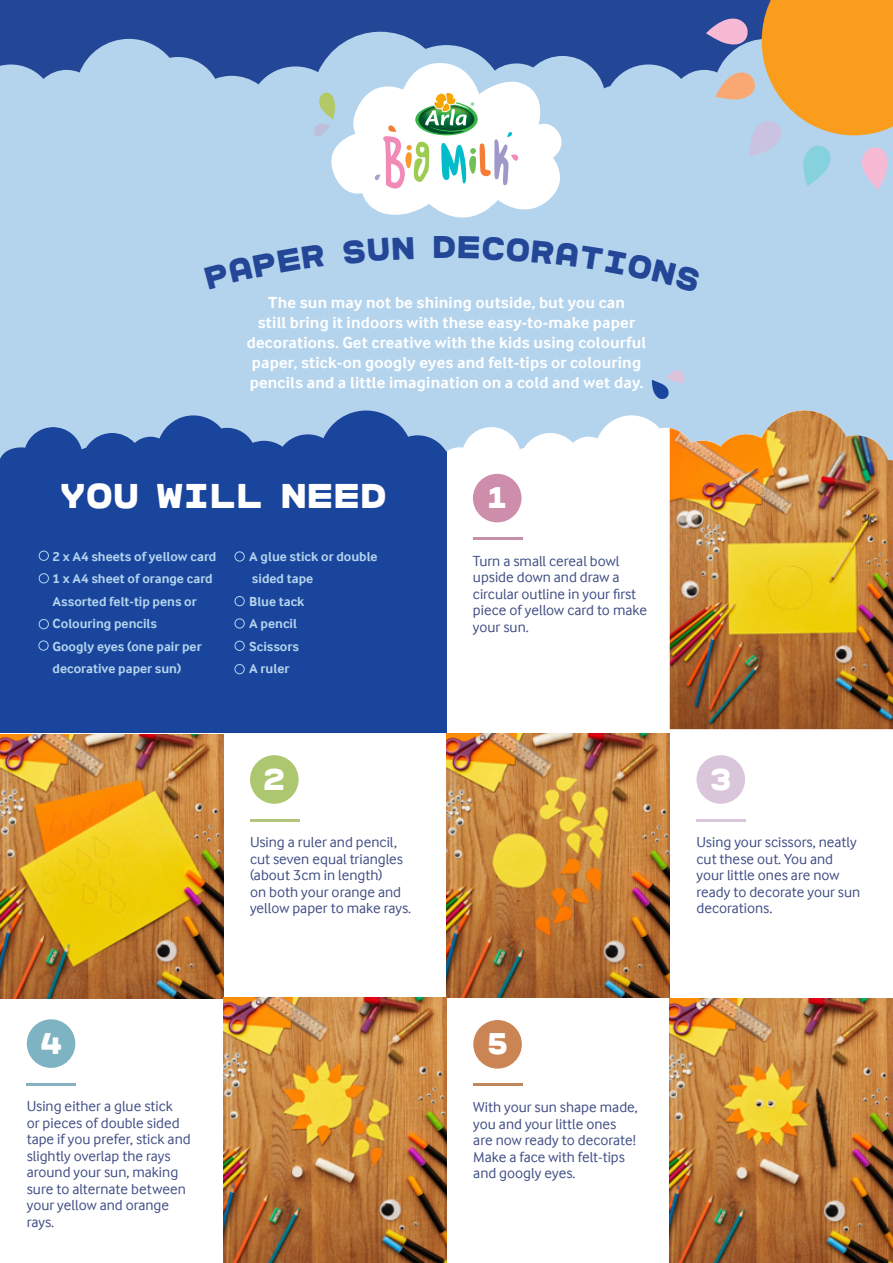
<style>
.page{position:relative;width:893px;height:1263px;background:#fff}
.page>*{position:absolute;margin:0;border:0;box-sizing:border-box;transform-origin:0 0}
.t1{font:34.5px "ARLASTRONG Mono";color:#fff}
.t2{font:31.5px "ARLASTRONG Mono";color:#234697}
.t3{font:30px "ARLASTRONG Mono";color:#fff}
.t4{font:700 16.5px/19.8px "Arla Inter Face";letter-spacing:.01em;color:#fff;text-align:center}
.t5{font:15px/16.5px "Arla Inter Face";color:#3f4d84}
.t6{font:700 13.5px/22.5px "Arla Inter Face";color:#b4d4ed}
</style>
<div class="page">
<div style="left:0;top:0;width:893px;height:470px;background:#b4d4ed"></div>
<svg style="left:0;top:0;width:204px;height:79px;fill:#234697"></svg>
<svg style="left:446px;top:415px;width:299px;height:378px"></svg>
<img style="left:670px;top:410px;width:223px;height:319px">
<div style="left:0;top:410px;width:446px;height:324px;background:#19459d"></div>
<img style="left:446px;top:734px;width:224px;height:264px">
<img style="left:0;top:734px;width:223px;height:264px">
<img style="left:223px;top:998px;width:223px;height:265px">
<img style="left:670px;top:999px;width:223px;height:264px">
<div style="left:473px;top:474px;width:48px;height:48px;background:#cd8dab;border-radius:50%"></div>
<hr style="left:473px;top:537px;width:49px;height:3px;background:#c490aa">
<div style="left:696px;top:755px;width:49px;height:49px;background:#dac6da;border-radius:50%"></div>
<hr style="left:696px;top:819px;width:50px;height:2px;background:#d7c7d9">
<div style="left:250px;top:755px;width:49px;height:49px;background:#adc770;border-radius:50%"></div>
<hr style="left:250px;top:819px;width:49px;height:2px;background:#b2c57a">
<div style="left:27px;top:1019px;width:48px;height:49px;background:#7db3c3;border-radius:50%"></div>
<hr style="left:27px;top:1083px;width:49px;height:2px;background:#88b2c1">
<div style="left:473px;top:1020px;width:49px;height:48px;background:#cb8555;border-radius:50%"></div>
<hr style="left:473px;top:1083px;width:50px;height:3px;background:#c1875d">
<svg style="left:652px;top:370px;width:33px;height:29px"></svg>
<div style="left:235px;top:618px;width:10px;height:10px;border:1px solid #b4d4ed;border-radius:50%"></div>
<div style="left:235px;top:641px;width:10px;height:10px;border:1px solid #b4d4ed;border-radius:50%"></div>
<div style="left:235px;top:664px;width:10px;height:10px;border:1px solid #b4d4ed;border-radius:50%"></div>
<div style="left:39px;top:640px;width:10px;height:11px;border:1px solid #b4d4ed;border-radius:50%"></div>
<div style="left:39px;top:619px;width:10px;height:10px;border:1px solid #b4d4ed;border-radius:50%"></div>
<div style="left:39px;top:573px;width:10px;height:10px;border:1px solid #b4d4ed;border-radius:50%"></div>
<div style="left:39px;top:551px;width:10px;height:10px;border:1px solid #b4d4ed;border-radius:50%"></div>
<div style="left:235px;top:596px;width:10px;height:10px;border:1px solid #b4d4ed;border-radius:50%"></div>
<div style="left:235px;top:551px;width:10px;height:10px;border:1px solid #b4d4ed;border-radius:50%"></div>
<svg style="left:204px;top:0;width:689px;height:218px"></svg>
<h2 class="t2" style="left:432px;top:231px;width:22px">d</h2>
<p class="t4" style="left:247px;top:293px;width:401px">The sun may not be shining outside, but you can<br>still bring it indoors with these easy-to-make paper decorations. Get creative with the kids using colourful paper, stick-on googly eyes and felt-tips or colouring pencils and a little imagination on a cold and wet day.</p>
<h1 class="t1" style="left:60px;top:478px;width:329px">YOU WILL NEED</h1>
<p class="t6" style="left:53px;top:545px;width:165px">2 x A4 sheets of yellow card<br>1 x A4 sheet of orange card<br>Assorted felt-tip pens or<br>Colouring pencils<br>Googly eyes (one pair per decorative paper sun)</p>
<p class="t6" style="left:249px;top:545px;width:130px">A glue stick or double sided tape<br>Blue tack<br>A pencil<br>Scissors<br>A ruler</p>
<h3 class="t3" style="left:263px;top:764px;width:25px">2</h3>
<h3 class="t3" style="left:39px;top:1028px;width:25px">4</h3>
<p class="t5" style="left:27px;top:1098px;width:165px">Using either a glue stick<br>or pieces of double sided tape if you prefer, stick and slightly overlap the rays around your sun, making sure to alternate between your yellow and orange rays.</p>
<p class="t5" style="left:250px;top:834px;width:163px">Using a ruler and pencil, cut seven equal triangles (about 3cm in length)<br>on both your orange and yellow paper to make rays.</p>
<h3 class="t3" style="left:485px;top:483px;width:25px">1</h3>
<p class="t5" style="left:473px;top:552px;width:176px">Turn a small cereal bowl upside down and draw a circular outline in your first piece of yellow card to make your sun.</p>
<h3 class="t3" style="left:486px;top:1029px;width:25px">5</h3>
<p class="t5" style="left:473px;top:1099px;width:166px">With your sun shape made, you and your little ones are now ready to decorate!<br>Make a face with felt-tips and googly eyes.</p>
<h3 class="t3" style="left:709px;top:764px;width:25px">3</h3>
<p class="t5" style="left:696px;top:834px;width:165px">Using your scissors, neatly cut these out. You and your little ones are now ready to decorate your sun decorations.</p>
</div>
